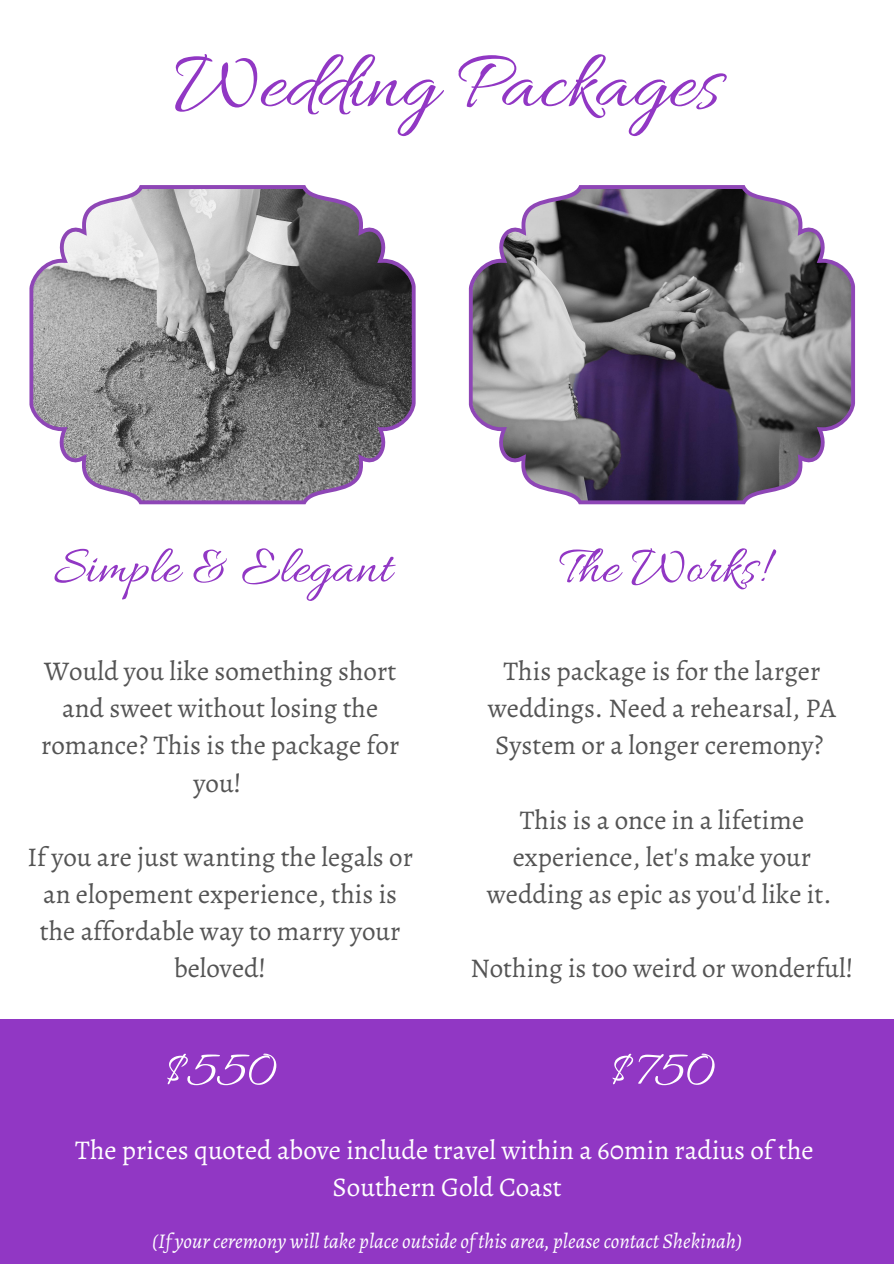
<style>
.page{position:relative;width:894px;height:1264px;background:#fff}
.page>*{position:absolute;margin:0;border:0;box-sizing:border-box;transform-origin:0 0}
.t1{font:84px "Allura";color:#9137c4}
.t2{font:54px "Allura";color:#9137c4}
.t3{font:54px "Allura";color:#fff}
.t4{font:27px/37.2px "Alegreya";color:#545454;text-align:center}
.t5{font:27px "Alegreya";color:#fff}
.t6{font:italic 21px "Alegreya";color:#fff}
</style>
<div class="page">
<svg style="left:468px;top:185px;width:386px;height:319px;background:#7c7782"></svg>
<svg style="left:29px;top:185px;width:386px;height:319px;background:#959296"></svg>
<div style="left:0;top:1019px;width:893px;height:244px;background:#9137c4"></div>
<p class="t1" style="left:174px;top:37px;width:547px">Wedding Packages</p>
<p class="t2" style="left:54px;top:537px;width:339px">Simple &amp; Elegant</p>
<p class="t2" style="left:559px;top:537px;width:207px">The Works!</p>
<p class="t4" style="left:41px;top:652px;width:360px">Would you like something short and sweet without losing the romance? This is the package for you!</p>
<p class="t4" style="left:27px;top:838px;width:387px">If you are just wanting the legals or an elopement experience, this is the affordable way to marry your beloved!</p>
<p class="t4" style="left:487px;top:652px;width:349px">This package is for the larger weddings. Need a rehearsal, PA<br>System or a longer ceremony?</p>
<p class="t4" style="left:486px;top:801px;width:346px">This is a once in a lifetime experience, let's make your wedding as epic as you'd like it.</p>
<p class="t4" style="left:470px;top:949px;width:384px">Nothing is too weird or wonderful!</p>
<p class="t3" style="left:164px;top:1039px;width:114px">$550</p>
<p class="t3" style="left:609px;top:1039px;width:107px">$750</p>
<p class="t5" style="left:75px;top:1131px;width:739px">The prices quoted above include travel within a 60min radius of the</p>
<p class="t5" style="left:332px;top:1168px;width:231px">Southern Gold Coast</p>
<p class="t6" style="left:152px;top:1226px;width:592px">(If your ceremony will take place outside of this area, please contact Shekinah)</p>
</div>
